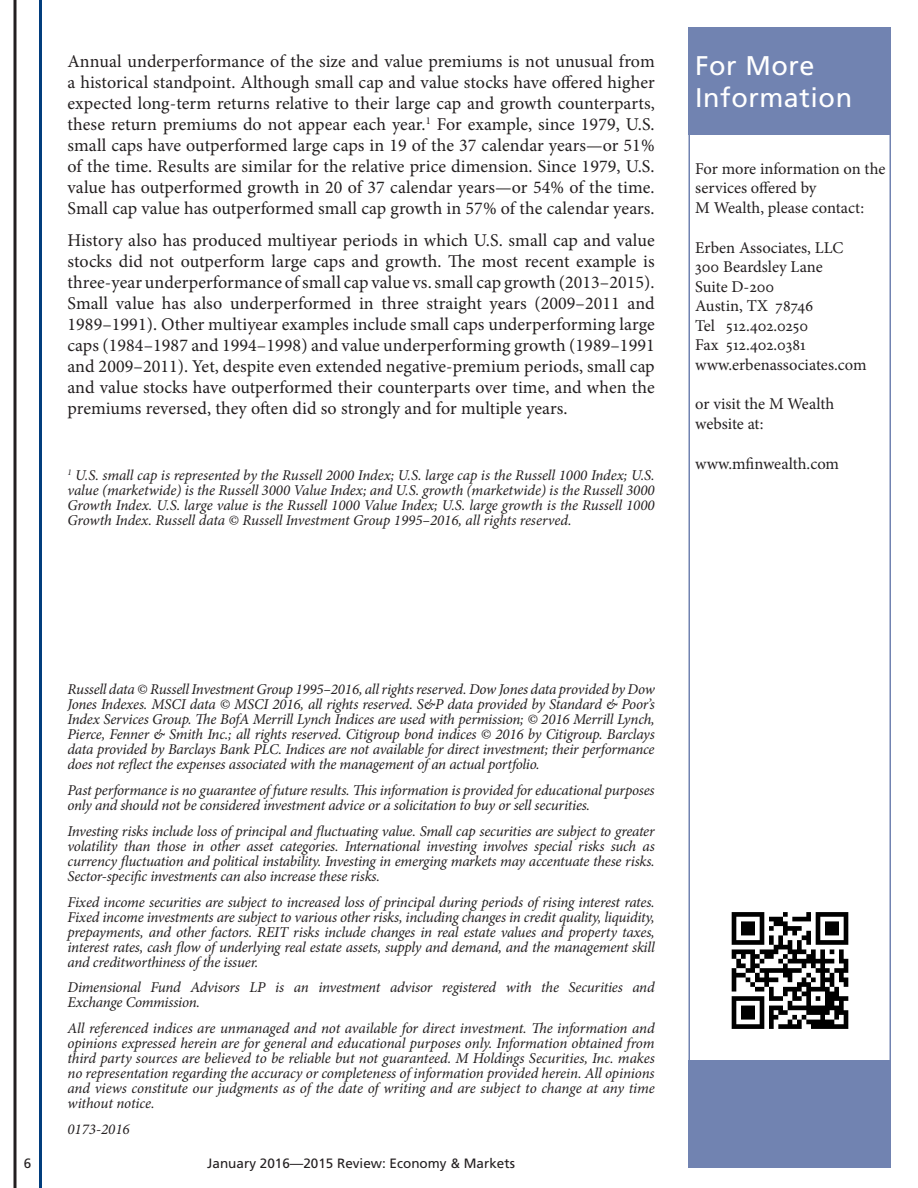
<style>
.page{position:relative;width:918px;height:1188px;background:#fff}
.page>*{position:absolute;margin:0;border:0;box-sizing:border-box;transform-origin:0 0}
.t1{font:27px/32.4px "Frutiger LT Std";letter-spacing:.02em;color:#fff}
.Body{font:18px/21px "Minion Pro";color:#231f20;text-align:justify}
.t2{font:16.5px/19.5px "Minion Pro";color:#231f20}
.Disclaimer{font:italic 15px/15px "Minion Pro";letter-spacing:-.015em;color:#231f20;text-align:justify}
._06_PgNum{font:13.5px "Frutiger LT Std";color:#231f20}
</style>
<div class="page">
<hr style="left:14px;top:0;width:2px;height:1188px;background:#231f20">
<hr style="left:39px;top:0;width:3px;height:1188px;background:#013d7d">
<div style="left:688px;top:27px;width:203px;height:108px;background:#7183b1"></div>
<hr style="left:890px;top:27px;width:1px;height:1141px;background:#7183b1">
<hr style="left:688px;top:27px;width:2px;height:1141px;background:#7183b1">
<img style="left:731px;top:912px;width:118px;height:117px">
<div style="left:688px;top:1060px;width:203px;height:108px;background:#7183b1"></div>
<p class="Body" style="left:68px;top:51px;width:589px">Annual underperformance of the size and value premiums is not unusual from a historical standpoint. Although small cap and value stocks have offered higher expected long-term returns relative to their large cap and growth counterparts, these return premiums do not appear each year.<sup>1</sup> For example, since 1979, U.S. small caps have outperformed large caps in 19 of the 37 calendar years—or 51% of the time. Results are similar for the relative price dimension. Since 1979, U.S. value has outperformed growth in 20 of 37 calendar years—or 54% of the time.<br>Small cap value has outperformed small cap growth in 57% of the calendar years.</p>
<p class="Body" style="left:68px;top:230px;width:589px">History also has produced multiyear periods in which U.S. small cap and value stocks did not outperform large caps and growth. The most recent example is three-year underperformance of small cap value vs. small cap growth (2013–2015).<br>Small value has also underperformed in three straight years (2009–2011 and 1989–1991). Other multiyear examples include small caps underperforming large caps (1984–1987 and 1994–1998) and value underperforming growth (1989–1991 and 2009–2011). Yet, despite even extended negative-premium periods, small cap and value stocks have outperformed their counterparts over time, and when the premiums reversed, they often did so strongly and for multiple years.</p>
<p class="Disclaimer" style="left:68px;top:468px;width:589px"><sup>1</sup> U.S. small cap is represented by the Russell 2000 Index; U.S. large cap is the Russell 1000 Index; U.S. value (marketwide) is the Russell 3000 Value Index; and U.S. growth (marketwide) is the Russell 3000<br>Growth Index. U.S. large value is the Russell 1000 Value Index; U.S. large growth is the Russell 1000<br>Growth Index. Russell data © Russell Investment Group 1995–2016, all rights reserved.</p>
<h1 class="t1" style="left:695px;top:49px;width:158px">For More<br>Information</h1>
<p class="t2" style="left:695px;top:159px;width:192px">For more information on the services offered by<br>M Wealth, please contact:</p>
<p class="t2" style="left:695px;top:238px;width:173px">Erben Associates, LLC<br>300 Beardsley Lane<br>Suite D-200<br>Austin, TX 78746<br>Tel 512.402.0250<br>Fax 512.402.0381 www.erbenassociates.com</p>
<p class="t2" style="left:695px;top:395px;width:141px">or visit the M Wealth website at:</p>
<p class="t2" style="left:695px;top:454px;width:145px">www.mfinwealth.com</p>
<p class="Disclaimer" style="left:68px;top:682px;width:589px">Russell data © Russell Investment Group 1995–2016, all rights reserved. Dow Jones data provided by Dow Jones Indexes. MSCI data © MSCI 2016, all rights reserved. S&amp;P data provided by Standard &amp; Poor’s Index Services Group. The BofA Merrill Lynch Indices are used with permission; © 2016 Merrill Lynch, Pierce, Fenner &amp; Smith Inc.; all rights reserved. Citigroup bond indices © 2016 by Citigroup. Barclays data provided by Barclays Bank PLC. Indices are not available for direct investment; their performance does not reflect the expenses associated with the management of an actual portfolio.</p>
<p class="Disclaimer" style="left:68px;top:783px;width:589px">Past performance is no guarantee of future results. This information is provided for educational purposes only and should not be considered investment advice or a solicitation to buy or sell securities.</p>
<p class="Disclaimer" style="left:68px;top:823px;width:589px">Investing risks include loss of principal and fluctuating value. Small cap securities are subject to greater volatility than those in other asset categories. International investing involves special risks such as currency fluctuation and political instability. Investing in emerging markets may accentuate these risks.<br>Sector-specific investments can also increase these risks.</p>
<p class="Disclaimer" style="left:68px;top:894px;width:589px">Fixed income securities are subject to increased loss of principal during periods of rising interest rates.<br>Fixed income investments are subject to various other risks, including changes in credit quality, liquidity, prepayments, and other factors. REIT risks include changes in real estate values and property taxes, interest rates, cash flow of underlying real estate assets, supply and demand, and the management skill and creditworthiness of the issuer.</p>
<p class="Disclaimer" style="left:68px;top:980px;width:589px">Dimensional Fund Advisors LP is an investment advisor registered with the Securities and<br>Exchange Commission.</p>
<p class="Disclaimer" style="left:68px;top:1021px;width:589px">All referenced indices are unmanaged and not available for direct investment. The information and opinions expressed herein are for general and educational purposes only. Information obtained from third party sources are believed to be reliable but not guaranteed. M Holdings Securities, Inc. makes no representation regarding the accuracy or completeness of information provided herein. All opinions and views constitute our judgments as of the date of writing and are subject to change at any time without notice.</p>
<p class="Disclaimer" style="left:68px;top:1122px;width:64px">0173-2016</p>
<p class="_06_PgNum" style="left:24px;top:1155px;width:9px">6</p>
<p class="_06_PgNum" style="left:207px;top:1155px;width:309px">January 2016—2015 Review: Economy &amp; Markets</p>
</div>
